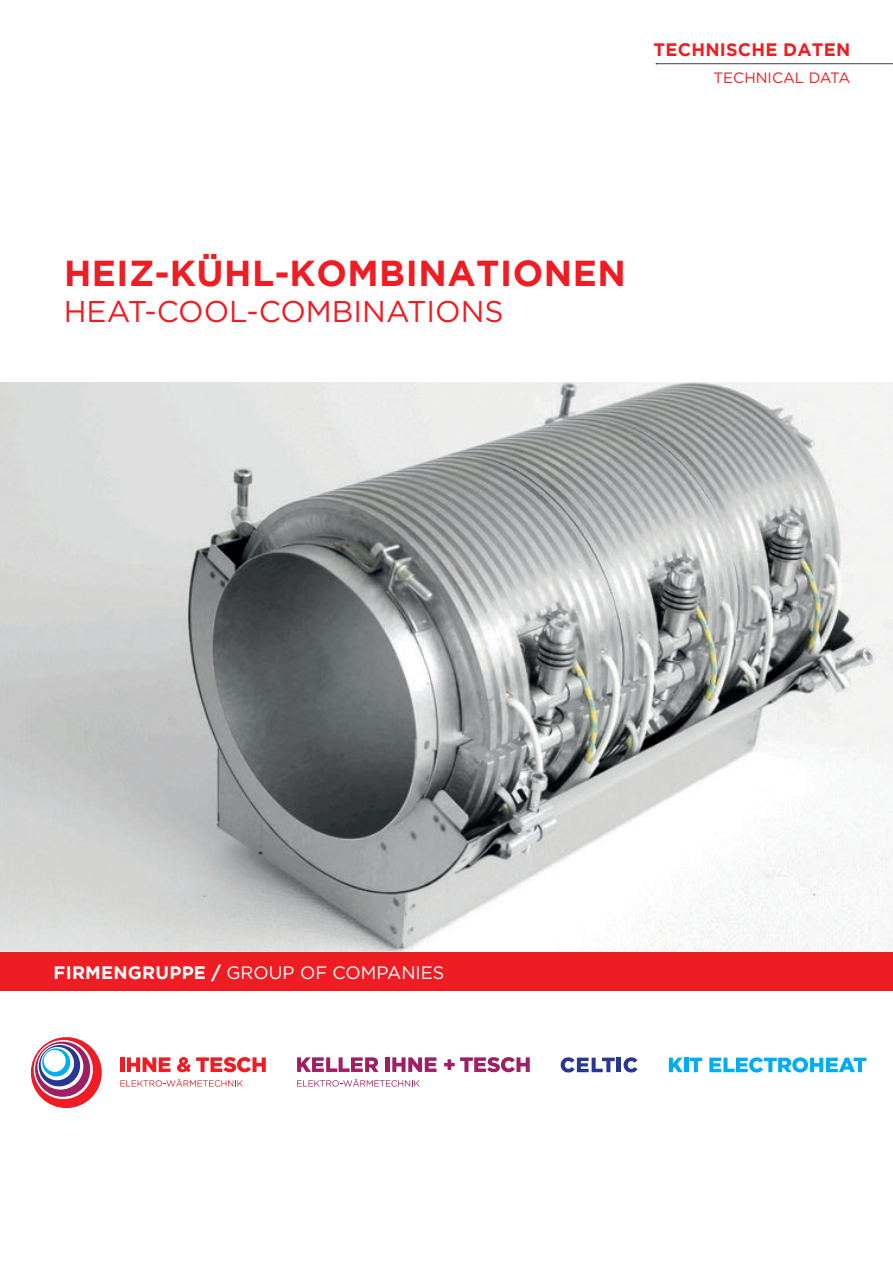
<style>
.page{position:relative;width:893px;height:1263px;background:#fff}
.page>*{position:absolute;margin:0;border:0;box-sizing:border-box;transform-origin:0 0}
.Bildinfo-Überschrift{font:700 36px "Gotham";letter-spacing:.015em;color:#ee1d23}
.Bildinfo-Überschrift-2{font:30px "Gotham";color:#ee1d23}
.t1{font:18px "Gotham";color:#fff}
.t2{font:700 18px "Gotham";letter-spacing:.015em;color:#ee1d23}
.t3{font:15px "Gotham";color:#ee1d23}
.s1{font-weight:700}
</style>
<div class="page">
<img style="left:0;top:383px;width:893px;height:569px">
<div style="left:0;top:952px;width:893px;height:38px;background:#ee1d23"></div>
<hr style="left:120px;top:1057px;width:4px;height:15px;background:#ee1d23">
<svg style="left:127px;top:1057px;width:43px;height:15px"></svg>
<svg style="left:177px;top:1057px;width:89px;height:15px"></svg>
<svg style="left:120px;top:1079px;width:123px;height:8px"></svg>
<svg style="left:297px;top:1079px;width:123px;height:8px"></svg>
<svg style="left:31px;top:1037px;width:71px;height:71px"></svg>
<svg style="left:297px;top:1057px;width:81px;height:15px"></svg>
<div style="left:385px;top:1057px;width:5px;height:15px;background:#9e1f62"></div>
<svg style="left:392px;top:1057px;width:45px;height:15px"></svg>
<svg style="left:444px;top:1057px;width:86px;height:15px"></svg>
<svg style="left:561px;top:1057px;width:54px;height:15px"></svg>
<hr style="left:617px;top:1058px;width:4px;height:14px;background:#283890">
<svg style="left:624px;top:1057px;width:14px;height:15px"></svg>
<svg style="left:669px;top:1058px;width:14px;height:14px"></svg>
<hr style="left:684px;top:1058px;width:4px;height:14px;background:#00aeef">
<svg style="left:689px;top:1058px;width:13px;height:14px"></svg>
<svg style="left:709px;top:1057px;width:157px;height:15px"></svg>
<svg style="left:656px;top:64px;width:237px;height:1px"></svg>
<p class="t2" style="left:654px;top:39px;width:198px">TECHNISCHE DATEN</p>
<p class="t3" style="left:713px;top:68px;width:138px">TECHNICAL DATA</p>
<p class="Bildinfo-Überschrift" style="left:64px;top:252px;width:563px">HEIZ-KÜHL-KOMBINATIONEN</p>
<p class="Bildinfo-Überschrift-2" style="left:64px;top:292px;width:441px">HEAT-COOL-COMBINATIONS</p>
<p class="t1" style="left:54px;top:961px;width:392px"><span class="s1">FIRMENGRUPPE /</span> GROUP OF COMPANIES</p>
</div>
